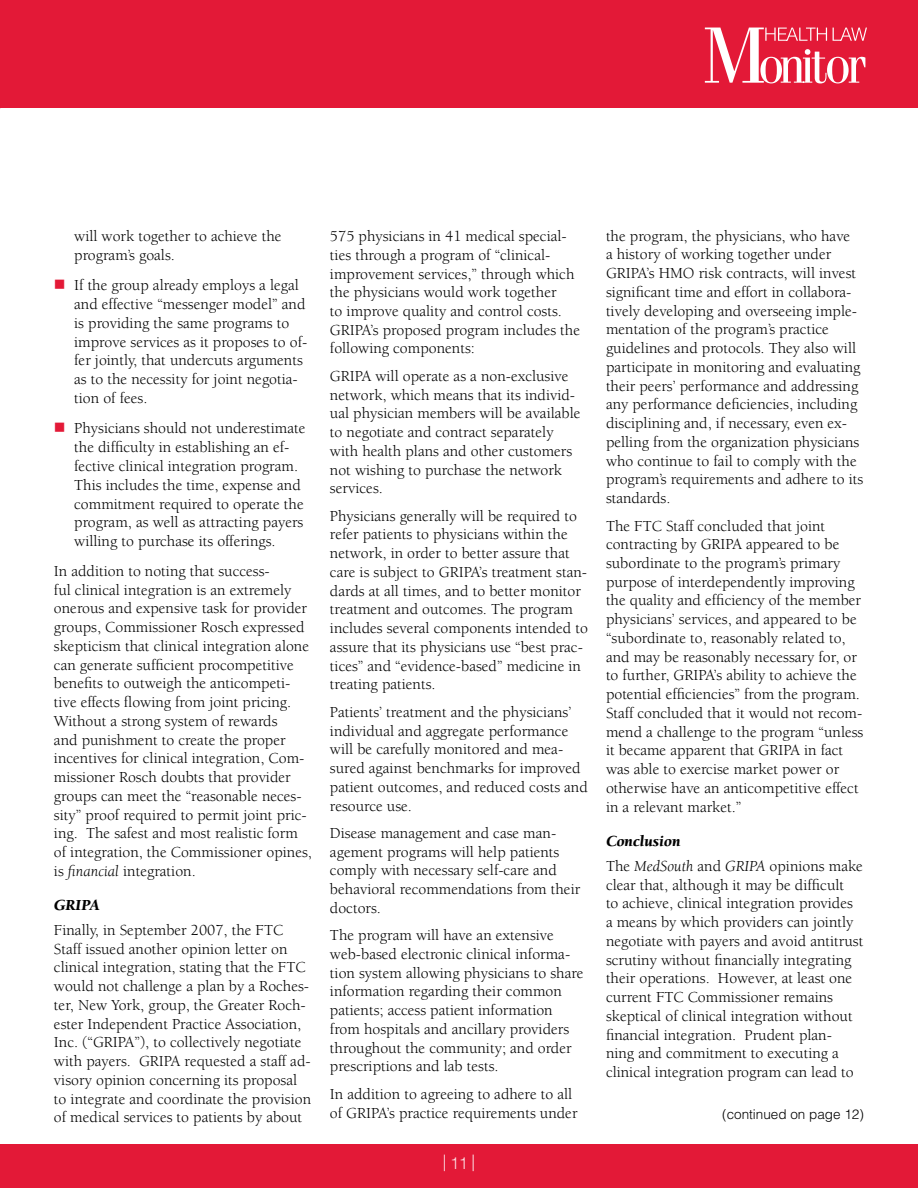
<style>
.page{position:relative;width:918px;height:1188px;background:#fff}
.page>*{position:absolute;margin:0;border:0;box-sizing:border-box;transform-origin:0 0}
.t1{font:300 16.5px "Helvetica LT Std";color:#fbdce1}
.t2{font:15.75px/18.8px "Berkeley";color:#000}
.t3{font:italic 900 15.75px "Berkeley";color:#000}
.t4{font:300 13.5px "Helvetica LT Std";color:#000}
.s1{color:#e31937}
.s2{font-style:italic}
.s3{font-weight:900;font-style:italic}
</style>
<div class="page">
<div style="left:0;top:0;width:918px;height:108px;background:#e31937"></div>
<div style="left:0;top:1145px;width:918px;height:43px;background:#e31937"></div>
<svg style="left:705px;top:28px;width:162px;height:55px"></svg>
<p class="t2" style="left:74px;top:227px;width:209px">will work together to achieve the program’s goals.</p>
<p class="t2" style="left:74px;top:276px;width:235px;text-indent:-20px"><span class="s1">■</span> If the group already employs a legal and effective “messenger model” and is providing the same programs to improve services as it proposes to of&shy;fer jointly, that undercuts arguments as to the necessity for joint negotia&shy;tion of fees.</p>
<p class="t2" style="left:74px;top:419px;width:233px;text-indent:-20px"><span class="s1">■</span> Physicians should not underestimate the difficulty in establishing an ef&shy;fective clinical integration program.<br>This includes the time, expense and commitment required to operate the program, as well as attracting payers willing to purchase its offerings.</p>
<p class="t2" style="left:54px;top:562px;width:259px">In addition to noting that success-<br>ful clinical integration is an extremely onerous and expensive task for provider groups, Commissioner Rosch expressed skepticism that clinical integration alone can generate sufficient procompetitive benefits to outweigh the anticompeti&shy;tive effects flowing from joint pricing.<br>Without a strong system of rewards<br>and punishment to create the proper incentives for clinical integration, Com&shy;missioner Rosch doubts that provider groups can meet the “reasonable neces&shy;sity” proof required to permit joint pric&shy;ing. The safest and most realistic form of integration, the Commissioner opines, is <span class="s2">financial</span> integration.</p>
<p class="t3" style="left:54px;top:897px;width:47px">GRIPA</p>
<p class="t2" style="left:54px;top:921px;width:259px">Finally, in September 2007, the FTC Staff issued another opinion letter on clinical integration, stating that the FTC would not challenge a plan by a Roches&shy;ter, New York, group, the Greater Roch&shy;ester Independent Practice Association, Inc. (“GRIPA”), to collectively negotiate with payers. GRIPA requested a staff ad&shy;visory opinion concerning its proposal to integrate and coordinate the provision of medical services to patients by about</p>
<p class="t2" style="left:330px;top:227px;width:252px">575 physicians in 41 medical special&shy;ties through a program of “clinical&shy;improvement services,” through which the physicians would work together<br>to improve quality and control costs.<br>GRIPA’s proposed program includes the following components:</p>
<p class="t2" style="left:330px;top:367px;width:252px">GRIPA will operate as a non-exclusive network, which means that its individ&shy;ual physician members will be available to negotiate and contract separately with health plans and other customers not wishing to purchase the network services.</p>
<p class="t2" style="left:330px;top:507px;width:260px">Physicians generally will be required to refer patients to physicians within the network, in order to better assure that care is subject to GRIPA’s treatment stan&shy;dards at all times, and to better monitor treatment and outcomes. The program includes several components intended to assure that its physicians use “best prac&shy;tices” and “evidence-based” medicine in treating patients.</p>
<p class="t2" style="left:330px;top:703px;width:259px">Patients’ treatment and the physicians’ individual and aggregate performance will be carefully monitored and mea&shy;sured against benchmarks for improved patient outcomes, and reduced costs and resource use.</p>
<p class="t2" style="left:330px;top:824px;width:252px">Disease management and case man&shy;agement programs will help patients comply with necessary self-care and behavioral recommendations from their doctors.</p>
<p class="t2" style="left:330px;top:926px;width:255px">The program will have an extensive web-based electronic clinical informa&shy;tion system allowing physicians to share information regarding their common patients; access patient information from hospitals and ancillary providers throughout the community; and order prescriptions and lab tests.</p>
<p class="t2" style="left:330px;top:1085px;width:249px">In addition to agreeing to adhere to all of GRIPA’s practice requirements under</p>
<p class="t1" style="left:443px;top:1152px;width:34px">| 11 |</p>
<p class="t2" style="left:606px;top:227px;width:259px">the program, the physicians, who have<br>a history of working together under GRIPA’s HMO risk contracts, will invest significant time and effort in collabora&shy;tively developing and overseeing imple&shy;mentation of the program’s practice guidelines and protocols. They also will participate in monitoring and evaluating their peers’ performance and addressing any performance deficiencies, including disciplining and, if necessary, even ex&shy;pelling from the organization physicians who continue to fail to comply with the program’s requirements and adhere to its standards.</p>
<p class="t2" style="left:606px;top:517px;width:259px">The FTC Staff concluded that joint contracting by GRIPA appeared to be subordinate to the program’s primary purpose of interdependently improving the quality and efficiency of the member physicians’ services, and appeared to be “subordinate to, reasonably related to, and may be reasonably necessary for, or to further, GRIPA’s ability to achieve the potential efficiencies” from the program.<br>Staff concluded that it would not recom&shy;mend a challenge to the program “unless it became apparent that GRIPA in fact was able to exercise market power or otherwise have an anticompetitive effect in a relevant market.”</p>
<p class="t2" style="left:606px;top:828px;width:258px;line-height:25.2px"><span class="s3">Conclusion<br></span>The <span class="s2">MedSouth</span> and <span class="s2">GRIPA</span> opinions make</p>
<p class="t2" style="left:606px;top:876px;width:259px">clear that, although it may be difficult<br>to achieve, clinical integration provides a means by which providers can jointly negotiate with payers and avoid antitrust scrutiny without financially integrating their operations. However, at least one current FTC Commissioner remains skeptical of clinical integration without financial integration. Prudent plan&shy;ning and commitment to executing a clinical integration program can lead to</p>
<p class="t4" style="left:722px;top:1106px;width:143px">(continued on page 12)</p>
</div>
